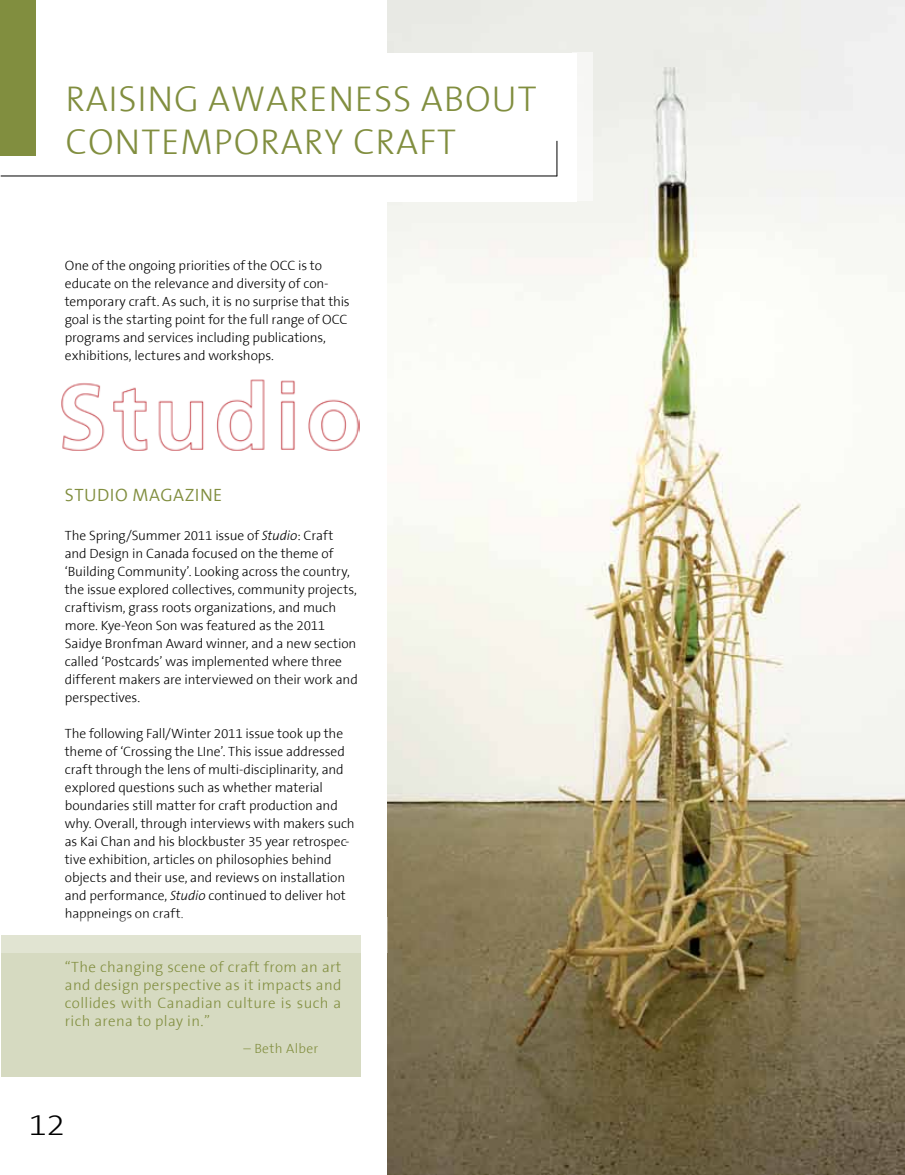
<style>
.page{position:relative;width:905px;height:1175px;background:#fff}
.page>*{position:absolute;margin:0;border:0;box-sizing:border-box;transform-origin:0 0}
.t1{font:300 36.3px "The Sans B3";letter-spacing:.025em;color:#818e3f}
.t2{font:300 30px "The Sans B3";color:#000;scale:1.1 1}
.t3{font:300 18px "The Sans B4";color:#818e3f}
.t4{font:300 15px/18px "The Sans B3";letter-spacing:.025em;color:#818e3f;text-align:justify}
.t5{font:300 13.5px/18px "The Sans B3";letter-spacing:-.01em;color:#000}
.t6{font:300 13.5px "The Sans B3";letter-spacing:.025em;color:#818e3f}
.s1{font-style:italic}
</style>
<div class="page">
<img style="left:387px;top:0;width:517px;height:1174px">
<div style="left:0;top:53px;width:576px;height:148px;background:#fff"></div>
<div style="left:572px;top:53px;width:21px;height:148px;background:#f8f8f6"></div>
<div style="left:0;top:0;width:36px;height:156px;background:#818e3f"></div>
<hr style="left:1px;top:176px;width:556px;height:1px;background:#000101">
<hr style="left:556px;top:141px;width:1px;height:35px;background:#000101">
<img style="left:61px;top:379px;width:298px;height:72px">
<div style="left:1px;top:935px;width:359px;height:141px;background:#d6dac1"></div>
<div style="left:1px;top:935px;width:360px;height:17px;background:#e1e4d2"></div>
<h1 class="t1" style="left:66px;top:80px;width:192px">Raising Awar</h1>
<h1 class="t1" style="left:309px;top:80px;width:223px">eness about</h1>
<h1 class="t1" style="left:66px;top:123px;width:191px">Contemporary</h1>
<h1 class="t1" style="left:353px;top:123px;width:99px">Craft</h1>
<p class="t5" style="left:65px;top:257px;width:286px">One of the ongoing priorities of the OCC is to educate on the relevance and diversity of con&shy;temporary craft. As such, it is no surprise that this goal is the starting point for the full range of OCC programs and services including publications, exhibitions, lectures and workshops.</p>
<h3 class="t3" style="left:65px;top:486px;width:21px">STUDIO</h3>
<h3 class="t3" style="left:132px;top:486px;width:28px">MAGAZINE</h3>
<p class="t5" style="left:65px;top:527px;width:294px">The Spring/Summer 2011 issue of <span class="s1">Studio</span>: Craft and Design in Canada focused on the theme of ‘Building Community’. Looking across the country, the issue explored collectives, community projects, craftivism, grass roots organizations, and much more. Kye-Yeon Son was featured as the 2011<br>Saidye Bronfman Award winner, and a new section called ‘Postcards’ was implemented where three different makers are interviewed on their work and perspectives.</p>
<p class="t5" style="left:65px;top:725px;width:291px">The following Fall/Winter 2011 issue took up the theme of ‘Crossing the LI ne’. This issue addressed craft through the lens of multi-disciplinarity, and explored questions such as whether material boundaries still matter for craft production and why. Overall, through interviews with makers such as Kai Chan and his blockbuster 35 year retrospec&shy;tive exhibition, articles on philosophies behind objects and their use, and reviews on installation and performance, <span class="s1">Studio</span> continued to deliver hot happneings on craft.</p>
<p class="t4" style="left:65px;top:959px;width:278px">“The changing scene of craft from an art and design perspective as it impacts and collides with Canadian culture is such a rich arena to play in.”</p>
<p class="t6" style="left:243px;top:1041px;width:76px">– Beth Alber</p>
<h2 class="t2" style="left:29px;top:1109px;width:34px">12</h2>
</div>
